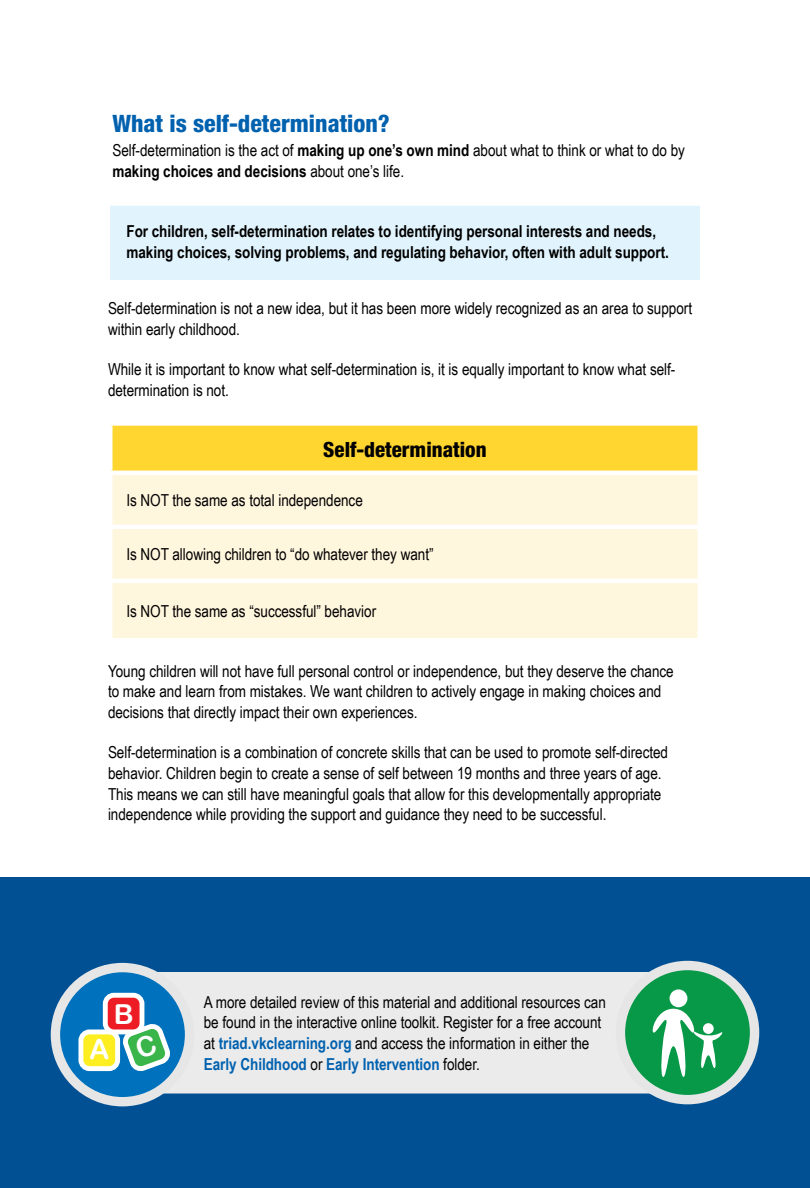
<style>
.page{position:relative;width:810px;height:1188px;background:#fff}
.page>*{position:absolute;margin:0;border:0;box-sizing:border-box;transform-origin:0 0}
.t1{font:27.45px "Arial Rounded MT Bold";color:#fff}
.t2{font:800 condensed 24px "Helvetica Neue";color:#0061af}
.H3_table_blk{font:800 condensed 21px "Helvetica Neue";color:#000}
.Copy{font:16.5px/20.7px "Arial Narrow";letter-spacing:-.005em;color:#000}
.H3_table_white{font:700 16.5px/20.7px "Arial Narrow";letter-spacing:-.005em;color:#000}
.H3_table_white-2{font:16.5px/20.7px "Arial Narrow";letter-spacing:-.005em;color:#000}
.s1{font-weight:700}
.s2{font-weight:700;color:#0061af}
</style>
<div class="page">
<div style="left:0;top:878px;width:810px;height:310px;background:#005093"></div>
<div style="left:108px;top:972px;width:594px;height:122px;background:#ebebec;border-radius:22px"></div>
<div style="left:51px;top:963px;width:143px;height:143px;background:#e6e6e6;border-radius:50%"></div>
<div style="left:60px;top:972px;width:125px;height:125px;background:#0071bc;border-radius:50%"></div>
<div style="left:81px;top:1032px;width:37px;height:37px;background:#fcee21;border-radius:9px"></div>
<div style="left:78px;top:1029px;width:42px;height:42px;border:5px solid #fff;border-radius:9px"></div>
<div style="left:105px;top:995px;width:37px;height:37px;background:#ed1c24;border-radius:9px"></div>
<div style="left:103px;top:993px;width:41px;height:41px;border:5px solid #fff;border-radius:9px"></div>
<div style="left:616px;top:961px;width:143px;height:143px;background:#e6e6e6;border-radius:50%"></div>
<div style="left:625px;top:970px;width:125px;height:125px;background:#079948;border-radius:50%"></div>
<div style="left:670px;top:989px;width:17px;height:18px;background:#fff;border-radius:50%"></div>
<svg style="left:652px;top:1009px;width:71px;height:68px"></svg>
<div style="left:110px;top:204px;width:590px;height:76px;background:#e1f4fd"></div>
<div style="left:108px;top:201px;width:594px;height:5px;background:#fff"></div>
<div style="left:110px;top:423px;width:590px;height:50px;background:#ffd530"></div>
<div style="left:112px;top:475px;width:586px;height:163px;background:#fff6de"></div>
<div style="left:108px;top:421px;width:594px;height:5px;background:#fff"></div>
<hr style="left:108px;top:426px;width:4px;height:45px;background:#fff">
<hr style="left:698px;top:426px;width:4px;height:45px;background:#fff">
<hr style="left:108px;top:471px;width:594px;height:4px;background:#fff">
<hr style="left:108px;top:525px;width:594px;height:4px;background:#fff">
<hr style="left:108px;top:579px;width:594px;height:4px;background:#fff">
<svg style="left:118px;top:1019px;width:55px;height:57px"></svg>
<h2 class="t2" style="left:112px;top:109px;width:279px">What is self-determination?</h2>
<h3 class="H3_table_white-2" style="left:112px;top:139px;width:574px">Self-determination is the act of <span class="s1">making up one’s own mind</span> about what to think or what to do by <span class="s1">making choices and decisions</span> about one’s life.</h3>
<h3 class="H3_table_white" style="left:126px;top:221px;width:544px">For children, self-determination relates to identifying personal interests and needs, making choices, solving problems, and regulating behavior, often with adult support.</h3>
<p class="Copy" style="left:108px;top:297px;width:586px">Self-determination is not a new idea, but it has been more widely recognized as an area to support within early childhood.</p>
<p class="Copy" style="left:108px;top:358px;width:569px">While it is important to know what self-determination is, it is equally important to know what self&shy;determination is not.</p>
<h3 class="H3_table_blk" style="left:323px;top:436px;width:165px">Self-determination</h3>
<p class="Copy" style="left:126px;top:489px;width:238px">Is NOT the same as total independence</p>
<p class="Copy" style="left:126px;top:543px;width:309px">Is NOT allowing children to “do whatever they want”</p>
<p class="Copy" style="left:126px;top:600px;width:251px">Is NOT the same as “successful” behavior</p>
<p class="Copy" style="left:108px;top:660px;width:567px">Young children will not have full personal control or independence, but they deserve the chance to make and learn from mistakes. We want children to actively engage in making choices and decisions that directly impact their own experiences.</p>
<h2 class="Copy" style="left:108px;top:741px;width:562px">Self-determination is a combination of concrete skills that can be used to promote self-directed behavior. Children begin to create a sense of self between 19 months and three years of age.<br>This means we can still have meaningful goals that allow for this developmentally appropriate independence while providing the support and guidance they need to be successful.</h2>
<h1 class="t1" style="left:114px;top:998px;width:21px">B</h1>
<h1 class="t1" style="left:89px;top:1033px;width:21px">A</h1>
<p class="Copy" style="left:204px;top:991px;width:404px">A more detailed review of this material and additional resources can be found in the interactive online toolkit. Register for a free account at <span class="s2">triad.vkclearning.org</span> and access the information in either the <span class="s2">Early Childhood</span> or <span class="s2">Early Intervention</span> folder.</p>
</div>
